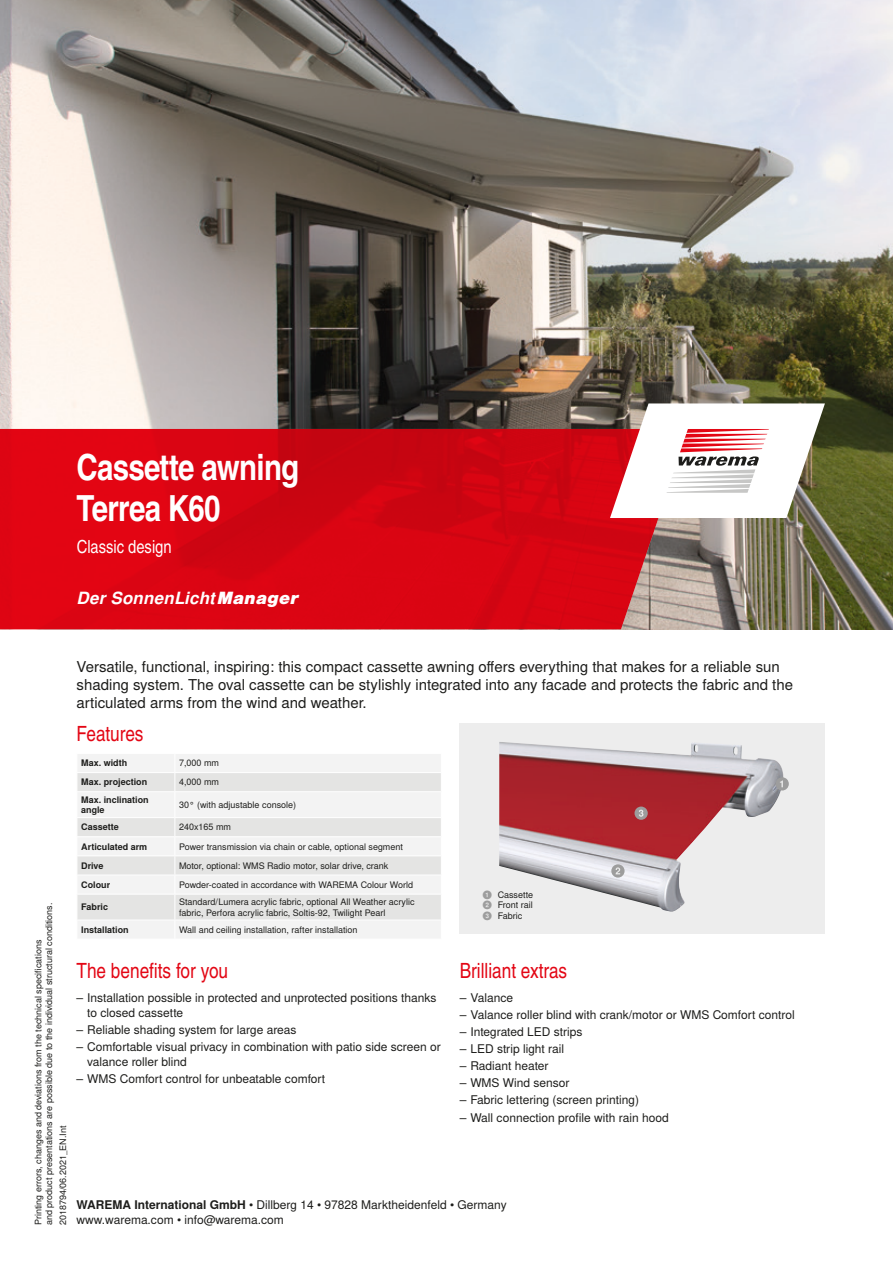
<style>
.page{position:relative;width:893px;height:1263px;background:#fff}
.page>*{position:absolute;margin:0;border:0;box-sizing:border-box;transform-origin:0 0}
.t1{font:700 36px/40.5px "Warema Nimbus Cnd";letter-spacing:-.02em;color:#fff}
.t2{font:21px "Warema Nimbus Cnd";color:#e30614}
.t3{font:18px "Warema Nimbus Cnd";color:#fff}
.t4{font:italic 700 16.8px "Warema Nimbus";letter-spacing:.015em;color:#fff}
.t5{font:15px/18px "Warema Nimbus";color:#1d1d1b}
.t6{font:12px/15px "Warema Nimbus";color:#1d1d1b}
.t7{font:9px/10.8px "Warema Nimbus";color:#1d1d1b}
.t8{font:700 9px/10.8px "Warema Nimbus";color:#1d1d1b}
.s1{font-weight:900}
.s2{font-weight:700;color:#9d9d9d}
.s3{font-weight:700}
</style>
<div class="page">
<img style="left:0;top:0;width:893px;height:629px">
<div style="left:460px;top:723px;width:365px;height:210px;background:#ededed"></div>
<img style="left:499px;top:742px;width:284px;height:170px">
<svg style="left:776px;top:777px;width:13px;height:13px"></svg>
<svg style="left:611px;top:864px;width:14px;height:13px"></svg>
<svg style="left:634px;top:806px;width:14px;height:14px"></svg>
<svg style="left:0;top:429px;width:688px;height:200px;background:#d50c18"></svg>
<svg style="left:610px;top:403px;width:215px;height:115px"></svg>
<div style="left:78px;top:754px;width:363px;height:184px;background:#f3f3f3"></div>
<svg style="left:78px;top:773px;width:363px;height:147px;fill:#e4e4e3"></svg>
<hr style="left:77px;top:772px;width:98px;height:1px;background:#fff">
<hr style="left:175px;top:772px;width:267px;height:1px;background:#fff">
<hr style="left:77px;top:791px;width:98px;height:1px;background:#fff">
<hr style="left:175px;top:791px;width:267px;height:1px;background:#fff">
<hr style="left:77px;top:817px;width:98px;height:1px;background:#fff">
<hr style="left:175px;top:817px;width:267px;height:1px;background:#fff">
<hr style="left:77px;top:836px;width:98px;height:1px;background:#fff">
<hr style="left:175px;top:836px;width:267px;height:1px;background:#fff">
<hr style="left:77px;top:855px;width:98px;height:1px;background:#fff">
<hr style="left:175px;top:855px;width:267px;height:1px;background:#fff">
<hr style="left:77px;top:875px;width:98px;height:1px;background:#fff">
<hr style="left:175px;top:875px;width:267px;height:1px;background:#fff">
<hr style="left:77px;top:894px;width:98px;height:1px;background:#fff">
<hr style="left:175px;top:894px;width:267px;height:1px;background:#fff">
<hr style="left:77px;top:920px;width:98px;height:1px;background:#fff">
<svg style="left:77px;top:773px;width:1px;height:147px"></svg>
<hr style="left:175px;top:920px;width:267px;height:1px;background:#fff">
<svg style="left:174px;top:754px;width:1px;height:184px"></svg>
<h1 class="t1" style="left:77px;top:448px;width:224px">Cassette awning<br>Terrea K60</h1>
<h3 class="t3" style="left:77px;top:536px;width:97px">Classic design</h3>
<h3 class="t4" style="left:77px;top:588px;width:224px">Der SonnenLicht<span class="s1">Manager</span></h3>
<p class="t7" style="left:33px;top:1225px;width:324px;rotate:-90deg">Printing errors, changes and deviations from the technical specifications<br>and product presentations are possible due to the individual structural conditions.</p>
<p class="t7" style="left:58px;top:1225px;width:101px;rotate:-90deg">2018794/06.2021_EN.Int</p>
<p class="t5" style="left:77px;top:658px;width:718px">Versatile, functional, inspiring: this compact cassette awning offers everything that makes for a reliable sun shading system. The oval cassette can be stylishly integrated into any facade and protects the fabric and the articulated arms from the wind and weather.</p>
<h2 class="t2" style="left:77px;top:721px;width:68px">Features</h2>
<p class="t8" style="left:81px;top:758px;width:48px">Max. width</p>
<p class="t7" style="left:179px;top:758px;width:42px">7,000 mm</p>
<p class="t8" style="left:81px;top:777px;width:68px">Max. projection</p>
<p class="t7" style="left:179px;top:777px;width:42px">4,000 mm</p>
<p class="t8" style="left:81px;top:794px;width:69px">Max. inclination angle</p>
<p class="t7" style="left:179px;top:799px;width:119px">30° (with adjustable console)</p>
<p class="t8" style="left:81px;top:822px;width:39px">Cassette</p>
<p class="t7" style="left:179px;top:822px;width:54px">240x165 mm</p>
<p class="t8" style="left:81px;top:841px;width:68px">Articulated arm</p>
<p class="t7" style="left:179px;top:841px;width:225px">Power transmission via chain or cable, optional segment</p>
<p class="t8" style="left:81px;top:860px;width:24px">Drive</p>
<p class="t7" style="left:179px;top:860px;width:211px">Motor, optional: WMS Radio motor, solar drive, crank</p>
<p class="t8" style="left:81px;top:880px;width:31px">Colour</p>
<p class="t7" style="left:179px;top:879px;width:235px">Powder-coated in accordance with WAREMA Colour World</p>
<p class="t8" style="left:81px;top:902px;width:28px">Fabric</p>
<p class="t7" style="left:179px;top:896px;width:237px">Standard/Lumera acrylic fabric, optional All Weather acrylic fabric, Perfora acrylic fabric, Soltis-92, Twilight Pearl</p>
<p class="t8" style="left:81px;top:925px;width:49px">Installation</p>
<p class="t7" style="left:179px;top:924px;width:180px">Wall and ceiling installation, rafter installation</p>
<h2 class="t2" style="left:77px;top:958px;width:153px">The benefits for you</h2>
<h3 class="t6" style="left:87px;top:990px;width:351px;text-indent:-11px">– Installation possible in protected and unprotected positions thanks to closed cassette</h3>
<h3 class="t6" style="left:77px;top:1022px;width:221px">– Reliable shading system for large areas</h3>
<h3 class="t6" style="left:87px;top:1039px;width:355px;text-indent:-11px">– Comfortable visual privacy in combination with patio side screen or valance roller blind</h3>
<h3 class="t6" style="left:77px;top:1071px;width:250px">– WMS Comfort control for unbeatable comfort</h3>
<p class="t7" style="left:483px;top:889px;width:52px;text-align:justify"><span class="s2">➊</span> Cassette <span class="s2">➋</span> Front rail <span class="s2">➌</span> Fabric</p>
<h2 class="t2" style="left:460px;top:958px;width:109px">Brilliant extras</h2>
<h3 class="t6" style="left:460px;top:990px;width:55px">– Valance</h3>
<h3 class="t6" style="left:460px;top:1007px;width:337px">– Valance roller blind with crank/motor or WMS Comfort control</h3>
<h3 class="t6" style="left:460px;top:1024px;width:124px">– Integrated LED strips</h3>
<h3 class="t6" style="left:460px;top:1041px;width:106px">– LED strip light rail</h3>
<h3 class="t6" style="left:460px;top:1058px;width:90px">– Radiant heater</h3>
<h3 class="t6" style="left:460px;top:1076px;width:111px">– WMS Wind sensor</h3>
<h3 class="t6" style="left:460px;top:1093px;width:181px">– Fabric lettering (screen printing)</h3>
<h3 class="t6" style="left:460px;top:1110px;width:210px">– Wall connection profile with rain hood</h3>
<h3 class="t6" style="left:77px;top:1197px;width:432px"><span class="s3">WAREMA International GmbH</span> • Dillberg 14 • 97828 Marktheidenfeld • Germany</h3>
<h3 class="t6" style="left:77px;top:1212px;width:209px">www.warema.com • info@warema.com</h3>
</div>
